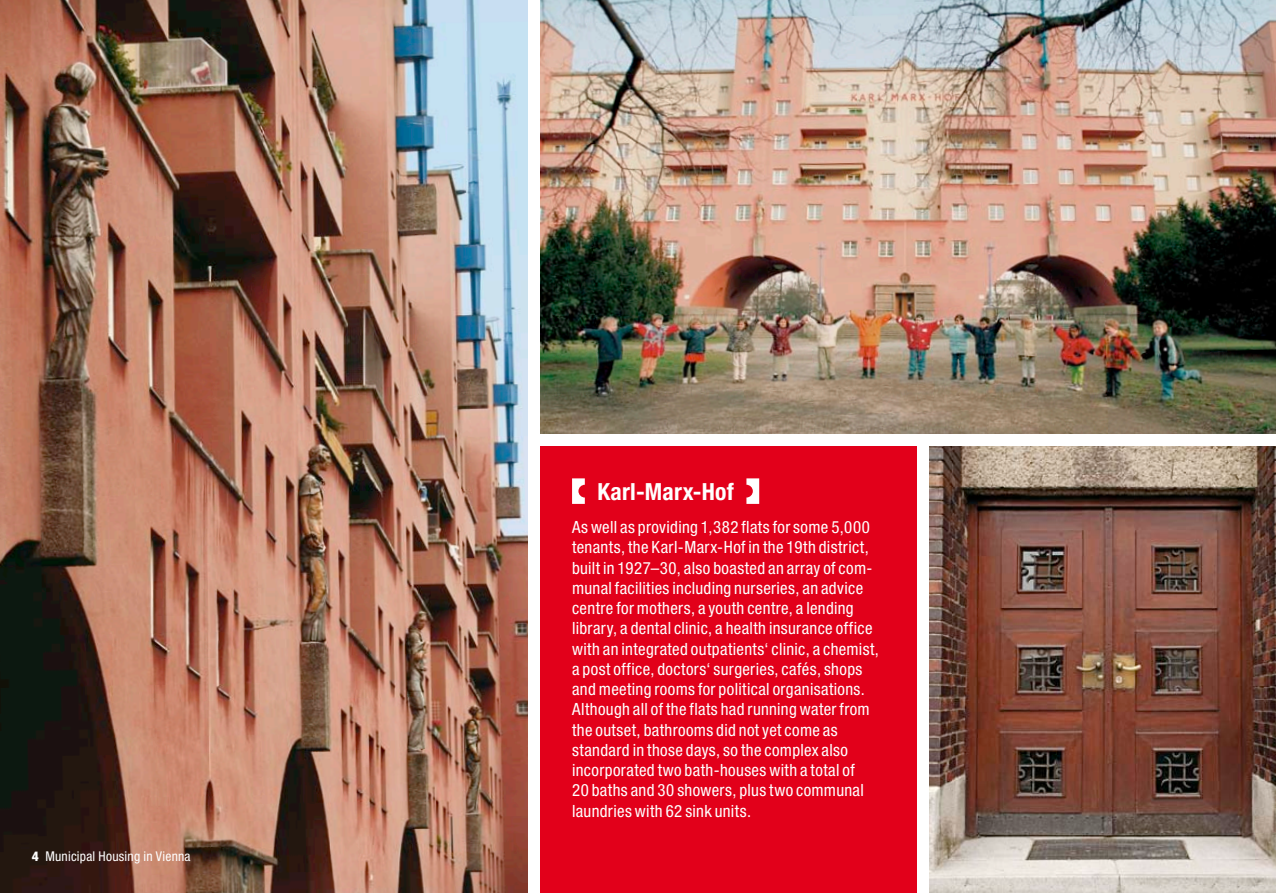
<style>
.page{position:relative;width:1276px;height:893px;background:#fff}
.page>*{position:absolute;margin:0;border:0;box-sizing:border-box;transform-origin:0 0}
.t1{font:700 condensed 23.62px "Helvetica Neue";letter-spacing:.01em;color:#fff}
.t2{font:condensed 16.88px/20.2px "Helvetica Neue";letter-spacing:.02em;color:#fff}
.t3{font:condensed 13.5px "Helvetica Neue";letter-spacing:.015em;color:#fff}
.s1{font-weight:800}
</style>
<div class="page">
<img style="left:0;top:0;width:527px;height:893px">
<img style="left:540px;top:0;width:736px;height:434px">
<div style="left:540px;top:446px;width:376px;height:447px;background:#e2001a"></div>
<svg style="left:572px;top:478px;width:13px;height:26px"></svg>
<svg style="left:746px;top:478px;width:13px;height:26px"></svg>
<img style="left:929px;top:446px;width:347px;height:447px">
<p class="t3" style="left:32px;top:848px;width:160px"><span class="s1">4</span> Municipal Housing in Vienna</p>
<h1 class="t1" style="left:597px;top:478px;width:138px">Karl-Marx-Hof</h1>
<p class="t2" style="left:572px;top:517px;width:308px">As well as providing 1,382 flats for some 5,000 tenants, the Karl-Marx-Hof in the 19th district, built in 1927–30, also boasted an array of com&shy;munal facilities including nurseries, an advice centre for mothers, a youth centre, a lending library, a dental clinic, a health insurance office with an integrated outpatients‘ clinic, a chemist, a post office, doctors‘ surgeries, cafés, shops and meeting rooms for political organisations.<br>Although all of the flats had running water from the outset, bathrooms did not yet come as standard in those days, so the complex also incorporated two bath-houses with a total of<br>20 baths and 30 showers, plus two communal laundries with 62 sink units.</p>
</div>
